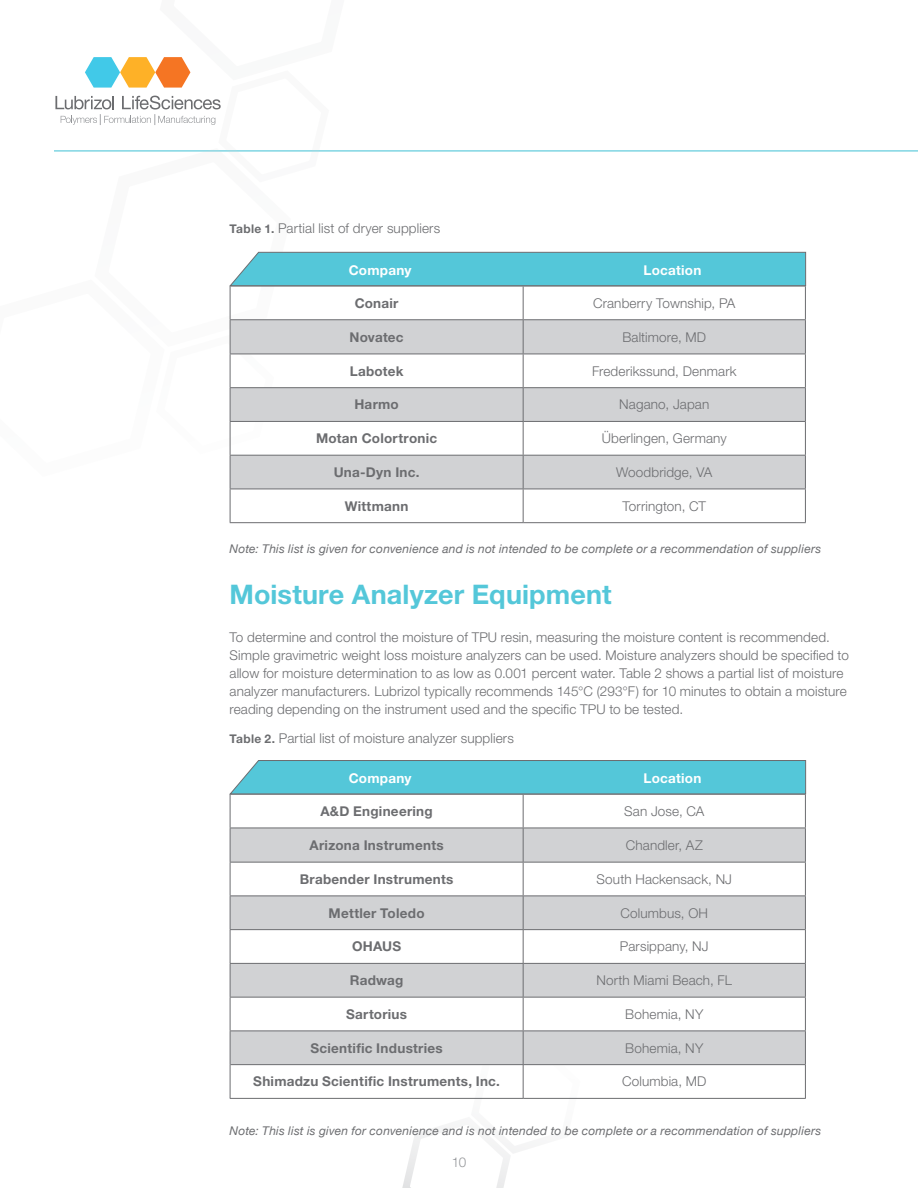
<style>
.page{position:relative;width:918px;height:1188px;background:#fff}
.page>*{position:absolute;margin:0;border:0;box-sizing:border-box;transform-origin:0 0}
.Subheads{font:700 27px "Helvetica Neue LT Pro";letter-spacing:.005em;color:#54c7d9}
.body_copy{font:300 13.5px/18px "Helvetica Neue LT Pro";letter-spacing:.01em;color:#6c6d70}
.body_copy-2{font:700 13.5px "Helvetica Neue LT Pro";letter-spacing:.02em;color:#6c6d70}
.body_copy-3{font:700 13.5px "Helvetica Neue LT Pro";letter-spacing:.015em;color:#fff}
.t1{font:300 13.5px "Helvetica Neue LT Pro";color:#95979a}
.Subheads-2{font:italic 12px "Helvetica Neue";letter-spacing:.015em;color:#6c6d70}
.notes_italics{font:italic 12px "Helvetica Neue";letter-spacing:.015em;color:#6c6d70}
.s1{font-weight:700;font-size:12px}
</style>
<div class="page">
<hr style="left:54px;top:150px;width:864px;height:1px;background:#54c7d9">
<svg style="left:398px;top:1065px;width:186px;height:123px"></svg>
<svg style="left:55px;top:57px;width:312px;height:95px"></svg>
<svg style="left:231px;top:484px;width:574px;height:5px;background:#c5c6c8"></svg>
<hr style="left:230px;top:456px;width:1px;height:33px;background:#6c6d70">
<hr style="left:523px;top:456px;width:1px;height:33px;background:#6c6d70">
<hr style="left:805px;top:456px;width:1px;height:33px;background:#6c6d70">
<hr style="left:230px;top:489px;width:293px;height:1px;background:#6c6d70">
<hr style="left:230px;top:489px;width:1px;height:33px;background:#6c6d70">
<hr style="left:523px;top:489px;width:283px;height:1px;background:#6c6d70">
<hr style="left:523px;top:489px;width:1px;height:33px;background:#6c6d70">
<hr style="left:805px;top:489px;width:1px;height:33px;background:#6c6d70">
<hr style="left:230px;top:522px;width:293px;height:1px;background:#6c6d70">
<hr style="left:523px;top:522px;width:283px;height:1px;background:#6c6d70">
<svg style="left:229px;top:251px;width:577px;height:233px"></svg>
<svg style="left:231px;top:829px;width:574px;height:235px;fill:#d1d2d4"></svg>
<hr style="left:230px;top:795px;width:1px;height:33px;background:#6c6d70">
<hr style="left:523px;top:795px;width:1px;height:33px;background:#6c6d70">
<hr style="left:805px;top:795px;width:1px;height:33px;background:#6c6d70">
<hr style="left:230px;top:828px;width:293px;height:1px;background:#6c6d70">
<hr style="left:230px;top:828px;width:1px;height:34px;background:#6c6d70">
<hr style="left:523px;top:828px;width:283px;height:1px;background:#6c6d70">
<hr style="left:523px;top:828px;width:1px;height:34px;background:#6c6d70">
<hr style="left:805px;top:828px;width:1px;height:34px;background:#6c6d70">
<hr style="left:230px;top:862px;width:293px;height:1px;background:#6c6d70">
<hr style="left:230px;top:863px;width:1px;height:33px;background:#6c6d70">
<hr style="left:523px;top:862px;width:283px;height:1px;background:#6c6d70">
<hr style="left:523px;top:863px;width:1px;height:33px;background:#6c6d70">
<hr style="left:805px;top:863px;width:1px;height:33px;background:#6c6d70">
<hr style="left:230px;top:896px;width:293px;height:1px;background:#6c6d70">
<hr style="left:230px;top:896px;width:1px;height:33px;background:#6c6d70">
<hr style="left:523px;top:896px;width:283px;height:1px;background:#6c6d70">
<hr style="left:523px;top:896px;width:1px;height:33px;background:#6c6d70">
<hr style="left:805px;top:896px;width:1px;height:33px;background:#6c6d70">
<hr style="left:230px;top:929px;width:293px;height:1px;background:#6c6d70">
<hr style="left:230px;top:930px;width:1px;height:33px;background:#6c6d70">
<hr style="left:523px;top:929px;width:283px;height:1px;background:#6c6d70">
<hr style="left:523px;top:930px;width:1px;height:33px;background:#6c6d70">
<hr style="left:805px;top:930px;width:1px;height:33px;background:#6c6d70">
<hr style="left:230px;top:963px;width:293px;height:1px;background:#6c6d70">
<hr style="left:230px;top:964px;width:1px;height:33px;background:#6c6d70">
<hr style="left:523px;top:963px;width:283px;height:1px;background:#6c6d70">
<hr style="left:523px;top:964px;width:1px;height:33px;background:#6c6d70">
<hr style="left:805px;top:964px;width:1px;height:33px;background:#6c6d70">
<hr style="left:230px;top:997px;width:293px;height:1px;background:#6c6d70">
<hr style="left:230px;top:998px;width:1px;height:33px;background:#6c6d70">
<hr style="left:523px;top:997px;width:283px;height:1px;background:#6c6d70">
<hr style="left:523px;top:998px;width:1px;height:33px;background:#6c6d70">
<hr style="left:805px;top:998px;width:1px;height:33px;background:#6c6d70">
<hr style="left:230px;top:1031px;width:293px;height:1px;background:#6c6d70">
<hr style="left:230px;top:1031px;width:1px;height:34px;background:#6c6d70">
<hr style="left:523px;top:1031px;width:283px;height:1px;background:#6c6d70">
<hr style="left:523px;top:1031px;width:1px;height:33px;background:#6c6d70">
<hr style="left:805px;top:1031px;width:1px;height:34px;background:#6c6d70">
<hr style="left:230px;top:1065px;width:1px;height:33px;background:#6c6d70">
<hr style="left:523px;top:1065px;width:1px;height:33px;background:#6c6d70">
<hr style="left:805px;top:1065px;width:1px;height:33px;background:#6c6d70">
<hr style="left:230px;top:1064px;width:293px;height:1px;background:#6c6d70">
<hr style="left:523px;top:1064px;width:282px;height:1px;background:#6c6d70">
<hr style="left:230px;top:1098px;width:293px;height:1px;background:#6c6d70">
<hr style="left:523px;top:1098px;width:283px;height:1px;background:#6c6d70">
<svg style="left:229px;top:760px;width:577px;height:35px;background:#5bc2d2"></svg>
<p class="body_copy" style="left:230px;top:219px;width:212px"><span class="s1">Table 1.</span> Partial list of dryer suppliers</p>
<p class="body_copy-3" style="left:349px;top:262px;width:64px">Company</p>
<p class="body_copy-3" style="left:644px;top:262px;width:59px">Location</p>
<p class="body_copy-2" style="left:355px;top:295px;width:45px">Conair</p>
<p class="body_copy" style="left:593px;top:294px;width:144px">Cranberry Township, PA</p>
<p class="body_copy-2" style="left:350px;top:329px;width:56px">Novatec</p>
<p class="body_copy" style="left:622px;top:328px;width:85px">Baltimore, MD</p>
<p class="body_copy-2" style="left:350px;top:362px;width:55px">Labotek</p>
<p class="body_copy" style="left:592px;top:362px;width:146px">Frederikssund, Denmark</p>
<p class="body_copy-2" style="left:354px;top:396px;width:46px">Harmo</p>
<p class="body_copy" style="left:619px;top:395px;width:92px">Nagano, Japan</p>
<p class="body_copy-2" style="left:316px;top:430px;width:123px">Motan Colortronic</p>
<p class="body_copy" style="left:602px;top:429px;width:126px">Überlingen, Germany</p>
<p class="body_copy-2" style="left:334px;top:464px;width:87px">Una-Dyn Inc.</p>
<p class="body_copy" style="left:616px;top:463px;width:98px">Woodbridge, VA</p>
<p class="body_copy-2" style="left:345px;top:497px;width:65px">Wittmann</p>
<p class="body_copy" style="left:622px;top:497px;width:85px">Torrington, CT</p>
<p class="Subheads-2" style="left:230px;top:540px;width:593px">Note: This list is given for convenience and is not intended to be complete or a recommendation of suppliers</p>
<p class="Subheads" style="left:230px;top:577px;width:384px">Moisture Analyzer Equipment</p>
<p class="body_copy" style="left:230px;top:628px;width:621px">To determine and control the moisture of TPU resin, measuring the moisture content is recommended.<br>Simple gravimetric weight loss moisture analyzers can be used. Moisture analyzers should be specified to allow for moisture determination to as low as 0.001 percent water. Table 2 shows a partial list of moisture analyzer manufacturers. Lubrizol typically recommends 145°C (293°F) for 10 minutes to obtain a moisture reading depending on the instrument used and the specific TPU to be tested.</p>
<p class="body_copy" style="left:230px;top:729px;width:286px"><span class="s1">Table 2.</span> Partial list of moisture analyzer suppliers</p>
<p class="body_copy-3" style="left:349px;top:770px;width:64px">Company</p>
<p class="body_copy-3" style="left:644px;top:770px;width:59px">Location</p>
<p class="body_copy-2" style="left:321px;top:803px;width:114px">A&amp;D Engineering</p>
<p class="body_copy" style="left:624px;top:802px;width:82px">San Jose, CA</p>
<p class="body_copy-2" style="left:310px;top:837px;width:136px">Arizona Instruments</p>
<p class="body_copy" style="left:626px;top:836px;width:78px">Chandler, AZ</p>
<p class="body_copy-2" style="left:300px;top:871px;width:155px">Brabender Instruments</p>
<p class="body_copy" style="left:597px;top:870px;width:137px">South Hackensack, NJ</p>
<p class="body_copy-2" style="left:329px;top:904px;width:97px">Mettler Toledo</p>
<p class="body_copy" style="left:620px;top:904px;width:89px">Columbus, OH</p>
<p class="body_copy-2" style="left:352px;top:938px;width:51px">OHAUS</p>
<p class="body_copy" style="left:620px;top:937px;width:90px">Parsippany, NJ</p>
<p class="body_copy-2" style="left:350px;top:972px;width:55px">Radwag</p>
<p class="body_copy" style="left:596px;top:971px;width:137px">North Miami Beach, FL</p>
<p class="body_copy-2" style="left:346px;top:1006px;width:63px">Sartorius</p>
<p class="body_copy" style="left:625px;top:1005px;width:79px">Bohemia, NY</p>
<p class="body_copy-2" style="left:310px;top:1039px;width:134px">Scientific Industries</p>
<p class="body_copy" style="left:625px;top:1039px;width:79px">Bohemia, NY</p>
<p class="body_copy-2" style="left:253px;top:1073px;width:248px">Shimadzu Scientific Instruments, Inc.</p>
<p class="body_copy" style="left:622px;top:1072px;width:86px">Columbia, MD</p>
<p class="notes_italics" style="left:230px;top:1122px;width:593px">Note: This list is given for convenience and is not intended to be complete or a recommendation of suppliers</p>
<p class="t1" style="left:452px;top:1153px;width:16px">10</p>
</div>
